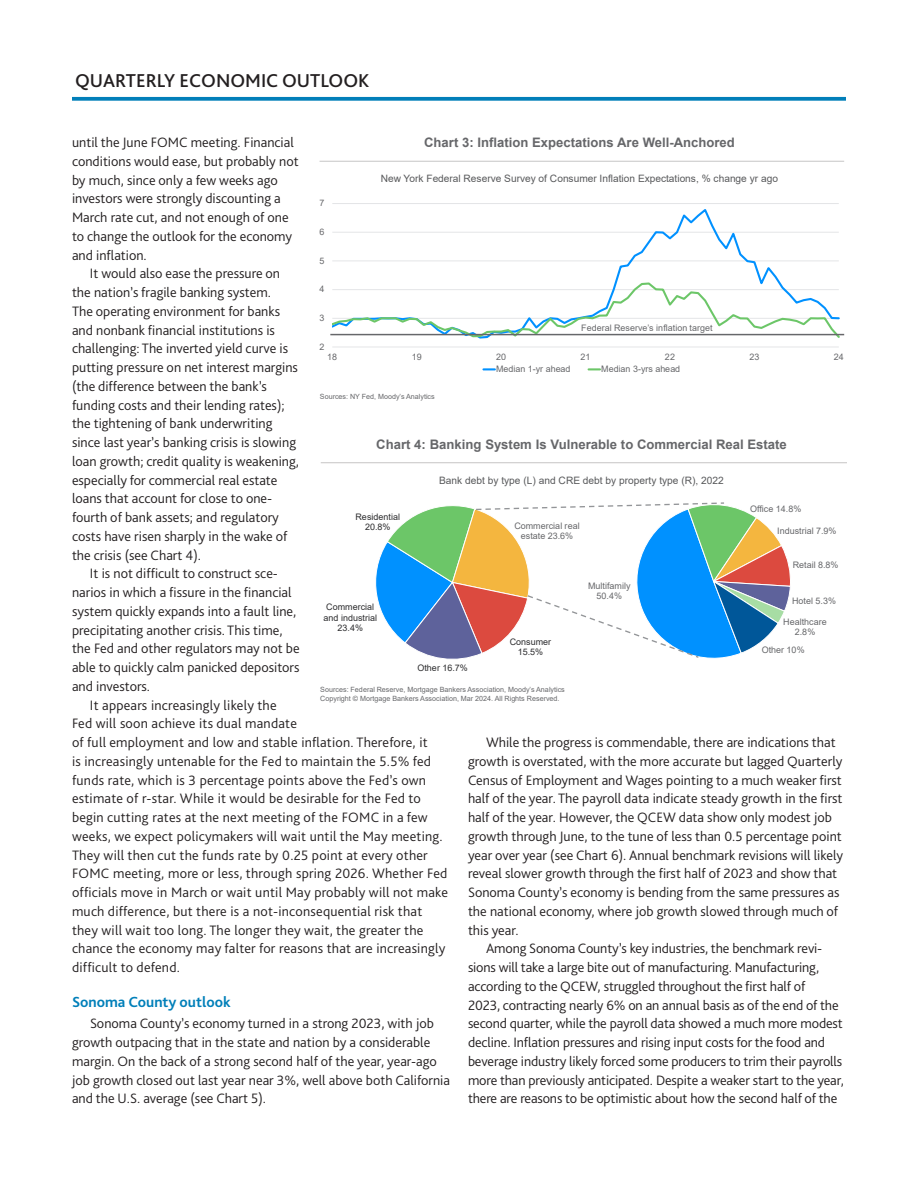
<style>
.page{position:relative;width:918px;height:1188px;background:#fff}
.page>*{position:absolute;margin:0;border:0;box-sizing:border-box;transform-origin:0 0}
.t1{font:500 19.5px "Bliss Pro";color:#231f20}
.t2{font:700 15.3px "Bliss Pro";color:#017fb9}
.A-Body{font:300 14.25px/18.8px "Bliss Pro";color:#231f20}
.t3{font:700 13.2px "Arial";color:#66676a}
.t4{font:700 13.05px "Arial";color:#66676a}
.t5{font:10.2px "Arial";color:#58595b}
.t6{font:9px/10.4px "Arial";letter-spacing:.005em;color:#66676a;text-align:center}
.t7{font:9px/10.4px "Arial";letter-spacing:.005em;color:#2c2c2e;text-align:center}
.t8{font:7.2px/8.4px "Arial";color:#66676a}
</style>
<div class="page">
<svg style="left:72px;top:97px;width:774px;height:4px;background:#1488be"></svg>
<hr style="left:332px;top:347px;width:507px;height:1px;background:#e4e5e7">
<hr style="left:332px;top:203px;width:507px;height:1px;background:#e4e5e7">
<svg style="left:332px;top:209px;width:507px;height:72px"></svg>
<svg style="left:332px;top:281px;width:507px;height:58px"></svg>
<svg style="left:483px;top:368px;width:12px;height:2px"></svg>
<svg style="left:589px;top:368px;width:11px;height:2px"></svg>
<hr style="left:330px;top:334px;width:514px;height:1px;background:#66676a">
<hr style="left:320px;top:161px;width:524px;height:1px;background:#c6c5c5">
<svg style="left:375px;top:502px;width:416px;height:157px"></svg>
<hr style="left:321px;top:462px;width:526px;height:1px;background:#c6c5c5">
<h1 class="t1" style="left:75px;top:68px;width:296px">QUARTERLY ECONOMIC OUTLOOK</h1>
<p class="A-Body" style="left:72px;top:133px;width:228px">until the June FOMC meeting. Financial conditions would ease, but probably not by much, since only a few weeks ago investors were strongly discounting a March rate cut, and not enough of one to change the outlook for the economy and inflation.</p>
<p class="A-Body" style="left:72px;top:264px;width:229px;text-indent:18px">It would also ease the pressure on the nation’s fragile banking system.<br>The operating environment for banks and nonbank financial institutions is challenging: The inverted yield curve is putting pressure on net interest margins (the difference between the bank’s funding costs and their lending rates); the tightening of bank underwriting since last year’s banking crisis is slowing loan growth; credit quality is weakening, especially for commercial real estate loans that account for close to one&shy;fourth of bank assets; and regulatory costs have risen sharply in the wake of the crisis (see Chart 4).</p>
<p class="A-Body" style="left:72px;top:564px;width:229px;text-indent:18px">It is not difficult to construct sce&shy;narios in which a fissure in the financial system quickly expands into a fault line, precipitating another crisis. This time, the Fed and other regulators may not be able to quickly calm panicked depositors and investors.</p>
<p class="A-Body" style="left:72px;top:695px;width:378px;text-indent:18px">It appears increasingly likely the<br>Fed will soon achieve its dual mandate<br>of full employment and low and stable inflation. Therefore, it<br>is increasingly untenable for the Fed to maintain the 5.5% fed funds rate, which is 3 percentage points above the Fed’s own estimate of r-star. While it would be desirable for the Fed to begin cutting rates at the next meeting of the FOMC in a few weeks, we expect policymakers will wait until the May meeting.<br>They will then cut the funds rate by 0.25 point at every other FOMC meeting, more or less, through spring 2026. Whether Fed officials move in March or wait until May probably will not make much difference, but there is a not-inconsequential risk that they will wait too long. The longer they wait, the greater the chance the economy may falter for reasons that are increasingly difficult to defend.</p>
<h2 class="t2" style="left:72px;top:992px;width:160px">Sonoma County outlook</h2>
<p class="A-Body" style="left:72px;top:1014px;width:380px;text-indent:18px">Sonoma County’s economy turned in a strong 2023, with job growth outpacing that in the state and nation by a considerable margin. On the back of a strong second half of the year, year-ago job growth closed out last year near 3%, well above both California and the U.S. average (see Chart 5).</p>
<p class="t4" style="left:424px;top:133px;width:312px">Chart 3: Inflation Expectations Are Well-Anchored</p>
<p class="t5" style="left:381px;top:171px;width:399px">New York Federal Reserve Survey of Consumer Inflation Expectations, % change yr ago</p>
<p class="t6" style="left:320px;top:198px;width:6px">7</p>
<p class="t6" style="left:320px;top:227px;width:6px">6</p>
<p class="t6" style="left:320px;top:255px;width:6px">5</p>
<p class="t6" style="left:320px;top:284px;width:6px">4</p>
<p class="t6" style="left:320px;top:313px;width:6px">3</p>
<p class="t6" style="left:581px;top:322px;width:133px">Federal Reserve’s inflation target</p>
<p class="t6" style="left:320px;top:341px;width:6px">2</p>
<p class="t6" style="left:327px;top:352px;width:11px">18</p>
<p class="t6" style="left:412px;top:352px;width:11px">19</p>
<p class="t6" style="left:496px;top:352px;width:11px">20</p>
<p class="t6" style="left:581px;top:352px;width:11px">21</p>
<p class="t6" style="left:665px;top:352px;width:11px">22</p>
<p class="t6" style="left:749px;top:352px;width:11px">23</p>
<p class="t6" style="left:834px;top:352px;width:11px">24</p>
<p class="t6" style="left:496px;top:364px;width:76px">Median 1-yr ahead</p>
<p class="t6" style="left:601px;top:364px;width:80px">Median 3-yrs ahead</p>
<p class="t8" style="left:320px;top:392px;width:116px">Sources: NY Fed, Moody’s Analytics</p>
<p class="t3" style="left:376px;top:435px;width:412px">Chart 4: Banking System Is Vulnerable to Commercial Real Estate</p>
<p class="t5" style="left:439px;top:473px;width:286px">Bank debt by type (L) and CRE debt by property type (R), 2022</p>
<p class="t6" style="left:750px;top:504px;width:53px">Office 14.8%</p>
<p class="t6" style="left:777px;top:525px;width:61px">Industrial 7.9%</p>
<p class="t6" style="left:793px;top:560px;width:47px">Retail 8.8%</p>
<p class="t7" style="left:356px;top:511px;width:46px">Residential<br>20.8%</p>
<p class="t6" style="left:514px;top:520px;width:67px">Commercial real estate 23.6%</p>
<p class="t6" style="left:588px;top:580px;width:44px">Multifamily<br>50.4%</p>
<p class="t6" style="left:792px;top:596px;width:45px">Hotel 5.3%</p>
<p class="t7" style="left:324px;top:602px;width:55px">Commercial and industrial<br>23.4%</p>
<p class="t6" style="left:783px;top:616px;width:45px">Healthcare<br>2.8%</p>
<p class="t7" style="left:510px;top:636px;width:43px">Consumer<br>15.5%</p>
<p class="t6" style="left:762px;top:645px;width:44px">Other 10%</p>
<p class="t7" style="left:417px;top:663px;width:52px">Other 16.7%</p>
<p class="t8" style="left:320px;top:686px;width:246px">Sources: Federal Reserve, Mortgage Bankers Association, Moody’s Analytics<br>Copyright © Mortgage Bankers Association, Mar 2024. All Rights Reserved.</p>
<p class="A-Body" style="left:468px;top:733px;width:377px;text-indent:18px">While the progress is commendable, there are indications that growth is overstated, with the more accurate but lagged Quarterly Census of Employment and Wages pointing to a much weaker first half of the year. The payroll data indicate steady growth in the first half of the year. However, the QCEW data show only modest job growth through June, to the tune of less than 0.5 percentage point year over year (see Chart 6). Annual benchmark revisions will likely reveal slower growth through the first half of 2023 and show that Sonoma County’s economy is bending from the same pressures as the national economy, where job growth slowed through much of this year.</p>
<p class="A-Body" style="left:468px;top:939px;width:377px;text-indent:18px">Among Sonoma County’s key industries, the benchmark revi&shy;sions will take a large bite out of manufacturing. Manufacturing, according to the QCEW, struggled throughout the first half of<br>2023, contracting nearly 6% on an annual basis as of the end of the second quarter, while the payroll data showed a much more modest decline. Inflation pressures and rising input costs for the food and beverage industry likely forced some producers to trim their payrolls more than previously anticipated. Despite a weaker start to the year, there are reasons to be optimistic about how the second half of the</p>
</div>
